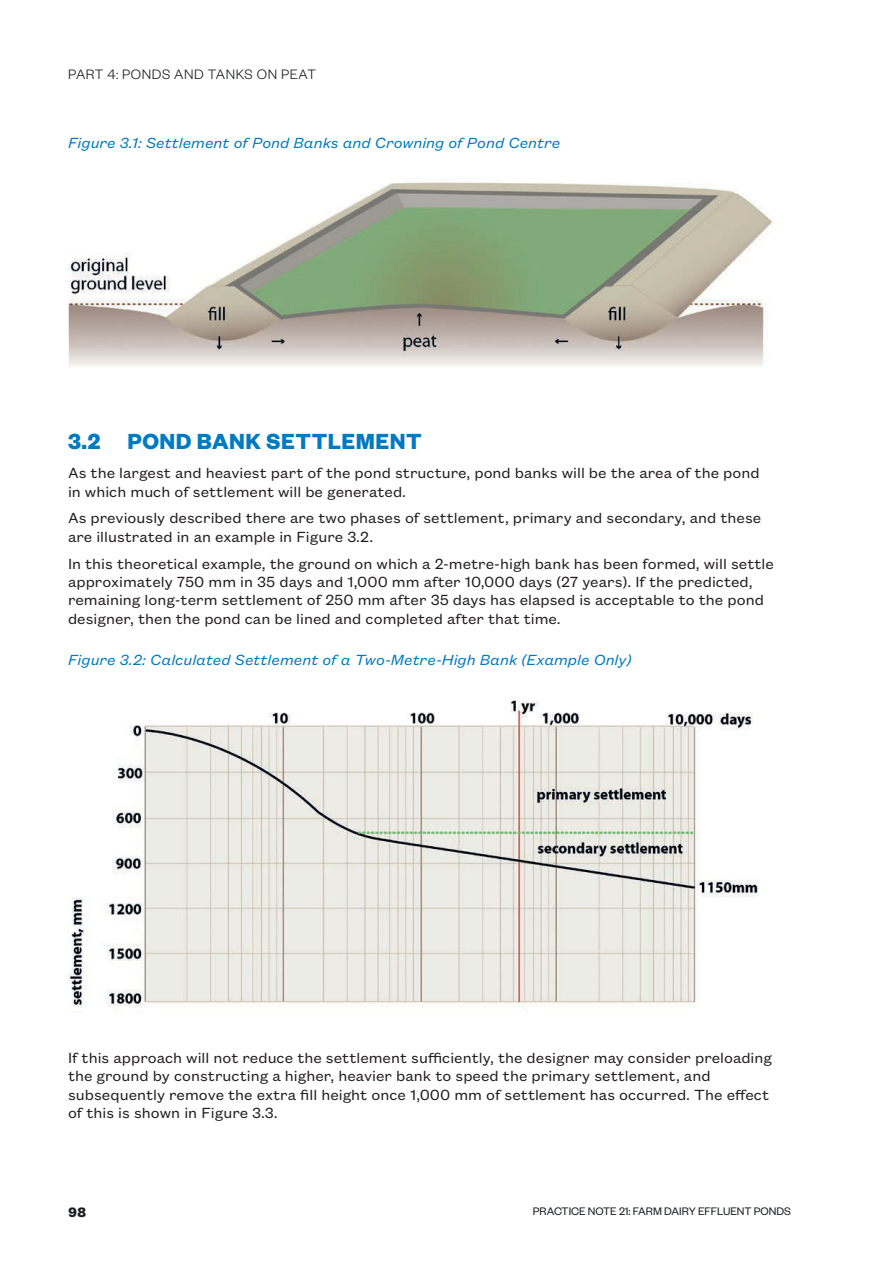
<style>
.page{position:relative;width:893px;height:1263px;background:#fff}
.page>*{position:absolute;margin:0;border:0;box-sizing:border-box;transform-origin:0 0}
.t1{font:700 24px "Founders Grotesk";letter-spacing:.02em;color:#007ac1}
.Body{font:16.2px/18.3px "Founders Grotesk Text";color:#231f20}
.Image_caption{font:italic 16.2px "Founders Grotesk Text";color:#007ac1}
.t2{font:300 15px "Founders Grotesk";letter-spacing:.04em;color:#1b1d21}
.t3{font:700 15px "Founders Grotesk Text";color:#1b1d21}
.t4{font:12px "Founders Grotesk";color:#1b1d21}
</style>
<div class="page">
<img style="left:68px;top:182px;width:706px;height:186px">
<img style="left:68px;top:696px;width:690px;height:311px">
<p class="t2" style="left:68px;top:65px;width:249px">PART 4: PONDS AND TANKS ON PEAT</p>
<p class="Image_caption" style="left:68px;top:132px;width:494px">Figure 3.1: Settlement of Pond Banks and Crowning of Pond Centre</p>
<p class="t1" style="left:68px;top:426px;width:355px">3.2 POND BANK SETTLEMENT</p>
<p class="Body" style="left:68px;top:463px;width:693px">As the largest and heaviest part of the pond structure, pond banks will be the area of the pond in which much of settlement will be generated.</p>
<p class="Body" style="left:68px;top:508px;width:695px">As previously described there are two phases of settlement, primary and secondary, and these are illustrated in an example in Figure 3.2.</p>
<p class="Body" style="left:68px;top:553px;width:707px">In this theoretical example, the ground on which a 2-metre-high bank has been formed, will settle approximately 750 mm in 35 days and 1,000 mm after 10,000 days (27 years). If the predicted, remaining long-term settlement of 250 mm after 35 days has elapsed is acceptable to the pond designer, then the pond can be lined and completed after that time.</p>
<p class="Image_caption" style="left:68px;top:648px;width:565px">Figure 3.2: Calculated Settlement of a Two-Metre-High Bank (Example Only)</p>
<p class="Body" style="left:68px;top:1047px;width:706px">If this approach will not reduce the settlement sufficiently, the designer may consider preloading the ground by constructing a higher, heavier bank to speed the primary settlement, and subsequently remove the extra fill height once 1,000 mm of settlement has occurred. The effect of this is shown in Figure 3.3.</p>
<p class="t3" style="left:68px;top:1202px;width:20px">98</p>
<p class="t4" style="left:533px;top:1204px;width:259px">PRACTICE NOTE 21: FARM DAIRY EFFLUENT PONDS</p>
</div>
